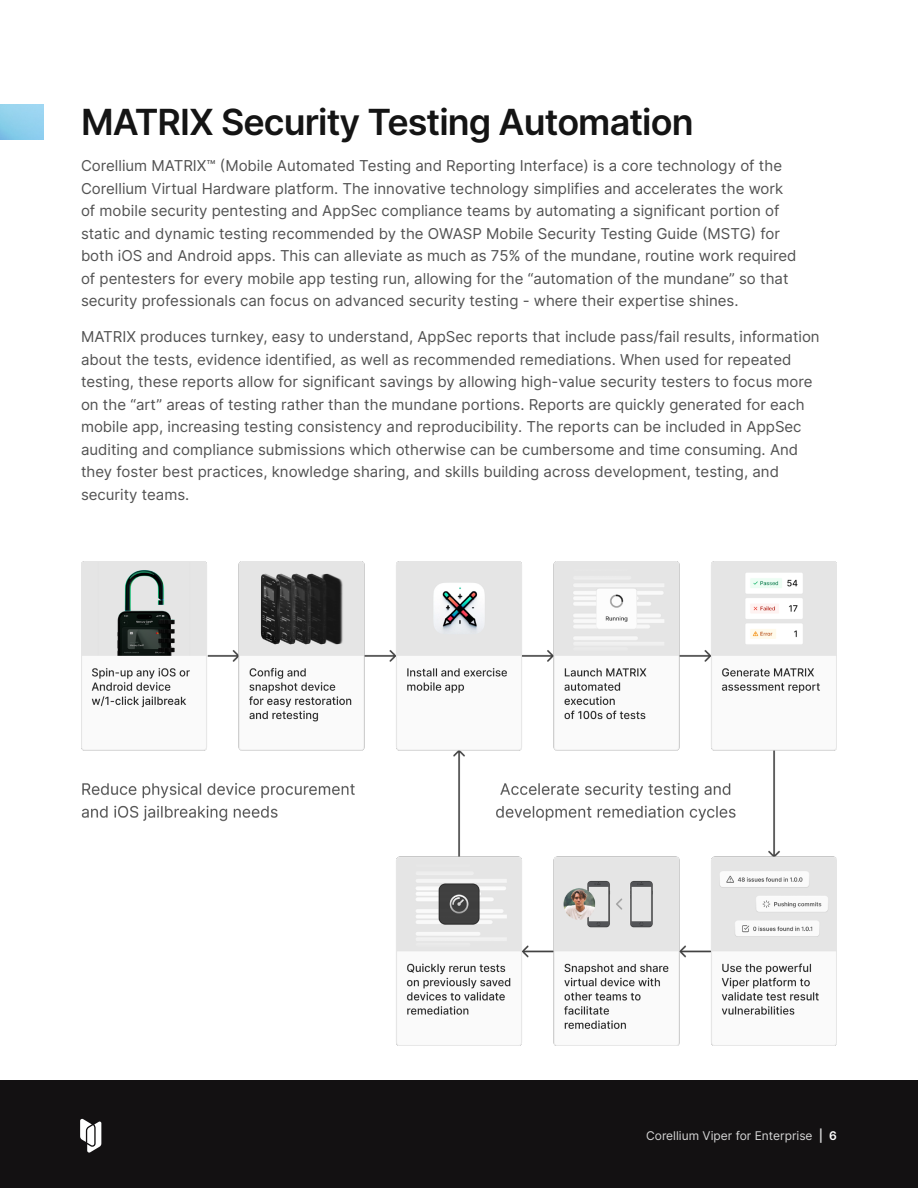
<style>
.page{position:relative;width:918px;height:1188px;background:#fff}
.page>*{position:absolute;margin:0;border:0;box-sizing:border-box;transform-origin:0 0}
.Headline_1{font:600 36px "Inter";letter-spacing:-.025em;color:#141414}
.Body{font:15px/22.5px "Inter";color:#525252}
.t1{font:12px "Inter";color:#d6d6d6}
.s1{font-weight:600}
.s2{font-weight:600;color:#fff}
</style>
<div class="page">
<img style="left:81px;top:562px;width:756px;height:483px">
<div style="left:0;top:1080px;width:918px;height:108px;background:#131112"></div>
<svg style="left:80px;top:1119px;width:21px;height:34px"></svg>
<p class="Headline_1" style="left:81px;top:95px;width:614px">MATRIX Security Testing Automation</p>
<p class="Body" style="left:81px;top:154px;width:717px">Corellium MATRIX™ (Mobile Automated Testing and Reporting Interface) is a core technology of the Corellium Virtual Hardware platform. The innovative technology simplifies and accelerates the work of mobile security pentesting and AppSec compliance teams by automating a significant portion of static and dynamic testing recommended by the OWASP Mobile Security Testing Guide (MSTG) for both iOS and Android apps. This can alleviate as much as 75% of the mundane, routine work required of pentesters for every mobile app testing run, allowing for the “automation of the mundane” so that security professionals can focus on advanced security testing - where their expertise shines.</p>
<p class="Body" style="left:81px;top:325px;width:740px">MATRIX produces turnkey, easy to understand, AppSec reports that include pass/fail results, information about the tests, evidence identified, as well as recommended remediations. When used for repeated testing, these reports allow for significant savings by allowing high-value security testers to focus more on the “art” areas of testing rather than the mundane portions. Reports are quickly generated for each mobile app, increasing testing consistency and reproducibility. The reports can be included in AppSec auditing and compliance submissions which otherwise can be cumbersome and time consuming. And they foster best practices, knowledge sharing, and skills building across development, testing, and security teams.</p>
<p class="t1" style="left:646px;top:1127px;width:192px">Corellium Viper for Enterprise <span class="s1">|</span> <span class="s2">6</span></p>
</div>
